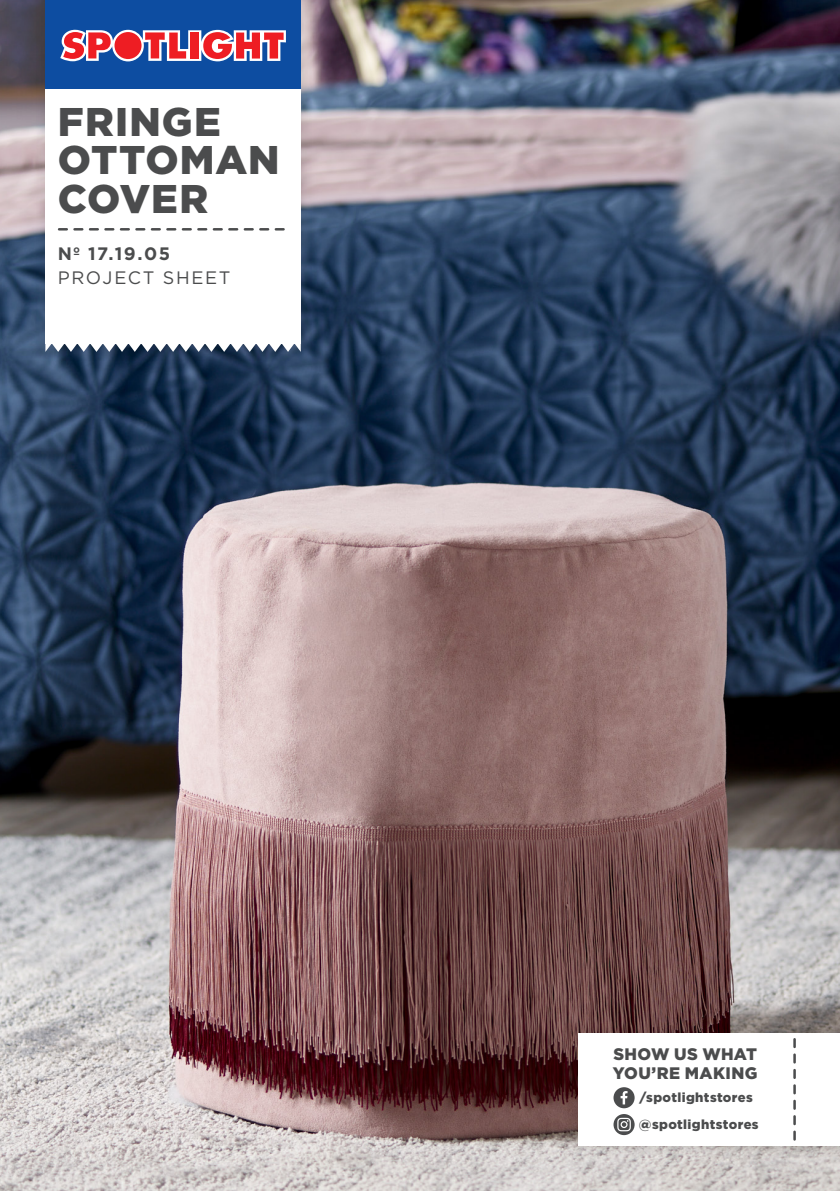
<style>
.page{position:relative;width:840px;height:1191px;background:#fff}
.page>*{position:absolute;margin:0;border:0;box-sizing:border-box;transform-origin:0 0}
.t1{font:900 40px/38.4px "Gotham";letter-spacing:.025em;color:#4b4c4d}
.t2{font:18px/24px "Gotham";letter-spacing:.095em;color:#4b4c4d}
.t3{font:900 16.6px/19.4px "Gotham";letter-spacing:.02em;color:#4b4c4d}
.t4{font:900 13px/26.8px "Gotham";letter-spacing:.025em;color:#4b4c4d}
.s1{font-weight:700}
</style>
<div class="page">
<img style="left:0;top:0;width:839px;height:1191px">
<div style="left:566px;top:1022px;width:273px;height:137px;background:#231f20;opacity:.15"></div>
<div style="left:577px;top:1033px;width:262px;height:112px;background:#fff"></div>
<svg style="left:793px;top:1039px;width:2px;height:100px"></svg>
<div style="left:613px;top:1087px;width:21px;height:21px;background:#4b4c4d;border-radius:50%"></div>
<svg style="left:620px;top:1091px;width:7px;height:13px"></svg>
<svg style="left:613px;top:1114px;width:21px;height:21px"></svg>
<svg style="left:617px;top:1117px;width:13px;height:14px"></svg>
<div style="left:34px;top:0;width:280px;height:363px;background:#231f20;opacity:.15"></div>
<div style="left:45px;top:0;width:255px;height:89px;background:#0d4da1"></div>
<svg style="left:60px;top:30px;width:226px;height:31px;background:#c96f82"></svg>
<svg style="left:45px;top:343px;width:255px;height:9px"></svg>
<div style="left:45px;top:89px;width:255px;height:254px;background:#fff"></div>
<svg style="left:59px;top:228px;width:224px;height:2px"></svg>
<p class="t1" style="left:58px;top:102px;width:223px">FRINGE<br>OTTOMAN<br>COVER</p>
<p class="t2" style="left:58px;top:241px;width:174px"><span class="s1">Nº 17.19.05<br></span>PROJECT SHEET</p>
<p class="t3" style="left:612px;top:1043px;width:146px">SHOW US WHAT<br>YOU’RE MAKING</p>
<p class="t4" style="left:638px;top:1084px;width:121px">/spotlightstores @spotlightstores</p>
</div>
